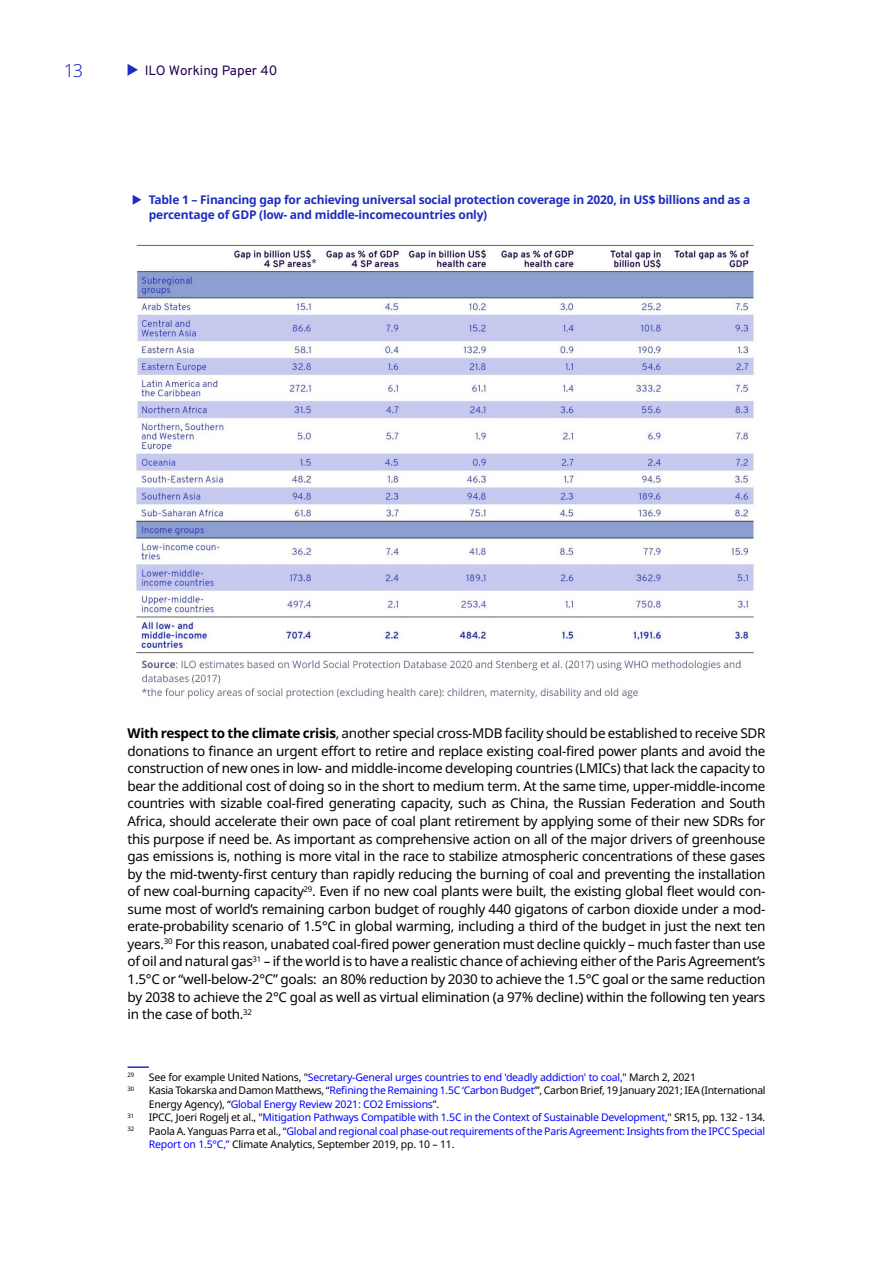
<style>
.page{position:relative;width:893px;height:1263px;background:#fff}
.page>*{position:absolute;margin:0;border:0;box-sizing:border-box;transform-origin:0 0}
.t1{font:300 18px "Noto Sans";color:#1e2dbe}
.B_Body_Space{font:13.5px/17.5px "Noto Sans";letter-spacing:-.02em;color:#000;text-align:justify}
.t2{font:13.5px "Overpass";color:#230050}
.t3{font:700 12px/14.4px "Noto Sans";letter-spacing:-.02em;color:#1e2dbe}
.C_Footnote{font:10.5px/13.5px "Noto Sans";letter-spacing:-.02em;color:#00f}
.C_Footnote-2{font:10.5px/13.5px "Noto Sans";letter-spacing:-.02em;color:#000}
.C_Footnote-3{font:6.15px "Noto Sans";letter-spacing:-.02em;color:#000}
.s1{font-weight:700}
.s2{color:#000}
.s3{color:#00f}
</style>
<div class="page">
<svg style="left:128px;top:64px;width:10px;height:12px"></svg>
<img style="left:136px;top:244px;width:619px;height:455px">
<hr style="left:128px;top:1066px;width:21px;height:2px;background:#1e2dbe">
<h1 class="t1" style="left:64px;top:57px;width:21px">13</h1>
<p class="t2" style="left:145px;top:60px;width:134px">ILO Working Paper 40</p>
<p class="t3" style="left:149px;top:193px;width:603px">Table 1 – Financing gap for achieving universal social protection coverage in 2020, in US$ billions and as a percentage of GDP (low- and middle-incomecountries only)</p>
<p class="B_Body_Space" style="left:128px;top:725px;width:639px"><span class="s1">With respect to the climate crisis</span>, another special cross-MDB facility should be established to receive SDR donations to finance an urgent effort to retire and replace existing coal-fired power plants and avoid the construction of new ones in low- and middle-income developing countries (LMICs) that lack the capacity to bear the additional cost of doing so in the short to medium term. At the same time, upper-middle-income countries with sizable coal-fired generating capacity, such as China, the Russian Federation and South Africa, should accelerate their own pace of coal plant retirement by applying some of their new SDRs for this purpose if need be. As important as comprehensive action on all of the major drivers of greenhouse gas emissions is, nothing is more vital in the race to stabilize atmospheric concentrations of these gases by the mid-twenty-first century than rapidly reducing the burning of coal and preventing the installation of new coal-burning capacity<sup>29</sup>. Even if no new coal plants were built, the existing global fleet would con&shy;sume most of world’s remaining carbon budget of roughly 440 gigatons of carbon dioxide under a mod&shy;erate-probability scenario of 1.5°C in global warming, including a third of the budget in just the next ten years.<sup>30</sup> For this reason, unabated coal-fired power generation must decline quickly – much faster than use of oil and natural gas<sup>31</sup> – if the world is to have a realistic chance of achieving either of the Paris Agreement’s 1.5°C or “well-below-2°C” goals: an 80% reduction by 2030 to achieve the 1.5°C goal or the same reduction by 2038 to achieve the 2°C goal as well as virtual elimination (a 97% decline) within the following ten years in the case of both.<sup>32</sup></p>
<p class="C_Footnote-3" style="left:128px;top:1070px;width:8px">29</p>
<p class="C_Footnote" style="left:149px;top:1070px;width:549px"><span class="s2">See for example United Nations, "</span>Secretary-General urges countries to end 'deadly addiction' to coal,<span class="s2">" March 2, 2021</span></p>
<p class="C_Footnote-3" style="left:128px;top:1084px;width:8px">30</p>
<p class="C_Footnote-2" style="left:149px;top:1084px;width:618px">Kasia Tokarska and Damon Matthews, “<span class="s3">Refining the Remaining 1.5C ‘Carbon Budget’</span>”, Carbon Brief, 19 January 2021; IEA (International<br>Energy Agency), “<span class="s3">Global Energy Review 2021: CO2 Emissions</span>”.</p>
<p class="C_Footnote-3" style="left:128px;top:1111px;width:8px">31</p>
<p class="C_Footnote" style="left:149px;top:1111px;width:618px"><span class="s2">IPCC, Joeri Rogelj et al., "</span>Mitigation Pathways Compatible with 1.5C in the Context of Sustainable Development<span class="s2">," SR15, pp. 132 - 134.</span></p>
<p class="C_Footnote-3" style="left:128px;top:1124px;width:8px">32</p>
<p class="C_Footnote" style="left:149px;top:1124px;width:618px"><span class="s2">Paola A. Yanguas Parra et al.,</span> “Global and regional coal phase-out requirements of the Paris Agreement: Insights from the IPCC Special<br>Report on 1.5°C,” <span class="s2">Climate Analytics, September 2019, pp. 10 – 11.</span></p>
</div>
